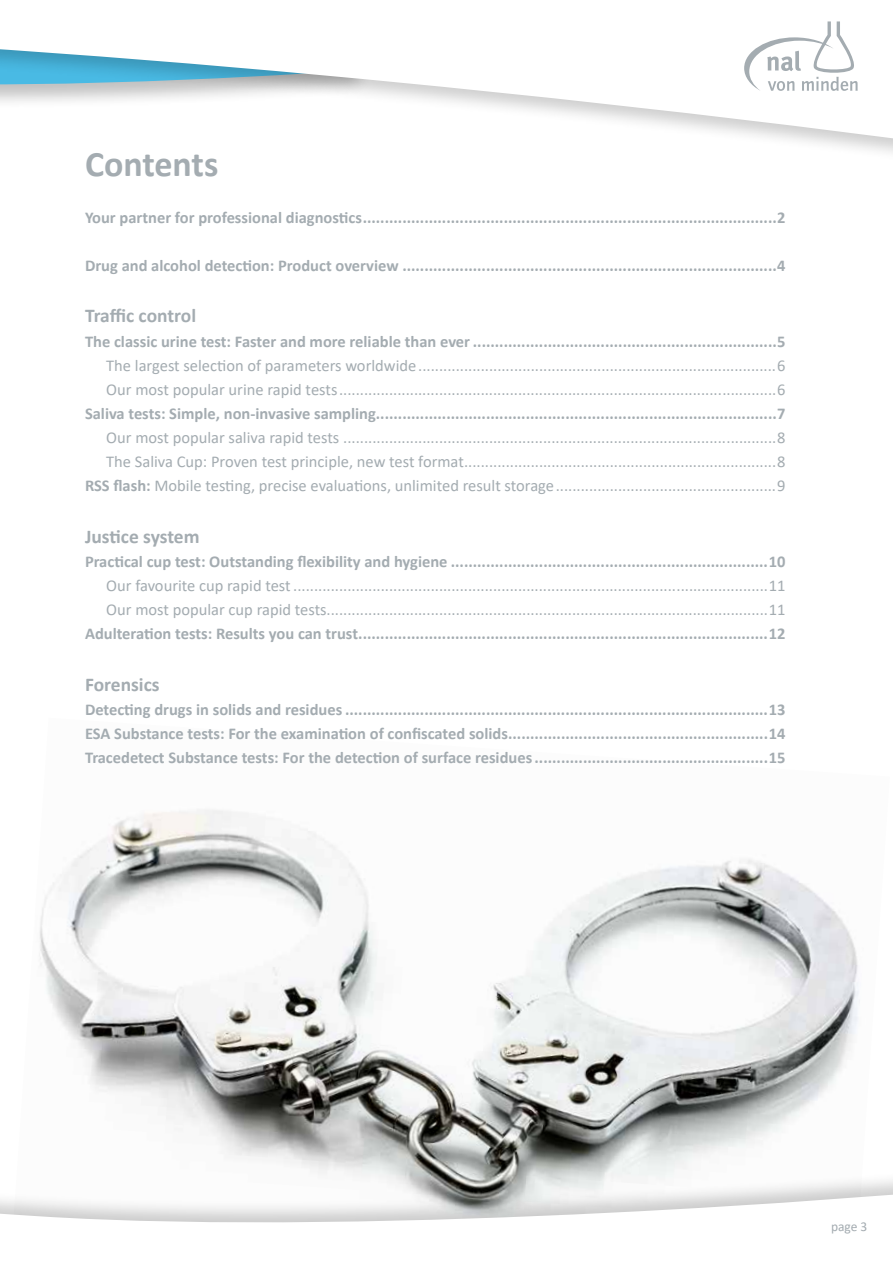
<style>
.page{position:relative;width:893px;height:1263px;background:#fff}
.page>*{position:absolute;margin:0;border:0;box-sizing:border-box;transform-origin:0 0}
.t1{font:700 36px "Calibri";color:#a4acb1}
.t2{font:700 19.5px "Calibri";color:#a4acb1}
.t3{font:700 16.5px/24px "Calibri";color:#a4acb1;text-align:justify}
.t4{font:16.5px/24px "Calibri";color:#a4acb1}
.t5{font:13.5px "Calibri";color:#a4acb1}
.s1{font-weight:700}
</style>
<div class="page">
<img style="left:39px;top:810px;width:821px;height:289px">
<svg style="left:0;top:49px;width:893px;height:92px"></svg>
<svg style="left:744px;top:21px;width:114px;height:70px"></svg>
<div style="left:0;top:1099px;width:893px;height:164px;background:#000;opacity:.2"></div>
<svg style="left:0;top:1122px;width:893px;height:141px"></svg>
<h1 class="t1" style="left:85px;top:138px;width:135px">Contents</h1>
<p class="t3" style="left:85px;top:205px;width:702px">Your partner for professional diagnostics..............................................................................................2</p>
<p class="t3" style="left:85px;top:253px;width:702px">Drug and alcohol detection: Product overview .....................................................................................4</p>
<p class="t2" style="left:85px;top:302px;width:113px">Traffic control</p>
<p class="t3" style="left:85px;top:329px;width:702px">The classic urine test: Faster and more reliable than ever .....................................................................5</p>
<p class="t4" style="left:106px;top:353px;width:681px">The largest selection of parameters worldwide......................................................................................6<br>Our most popular urine rapid tests.........................................................................................................6</p>
<p class="t3" style="left:85px;top:401px;width:702px">Saliva tests: Simple, non-invasive sampling...........................................................................................7</p>
<p class="t4" style="left:85px;top:425px;width:702px;text-align:right">Our most popular saliva rapid tests ........................................................................................................8<br>The Saliva Cup: Proven test principle, new test format...........................................................................8<br><span class="s1">RSS flash:</span> Mobile testing, precise evaluations, unlimited result storage.....................................................9</p>
<p class="t2" style="left:85px;top:522px;width:116px">Justice system</p>
<p class="t3" style="left:85px;top:549px;width:702px">Practical cup test: Outstanding flexibility and hygiene ........................................................................10</p>
<p class="t4" style="left:106px;top:573px;width:681px">Our favourite cup rapid test..................................................................................................................11<br>Our most popular cup rapid tests..........................................................................................................11</p>
<p class="t3" style="left:85px;top:621px;width:702px">Adulteration tests: Results you can trust.............................................................................................12</p>
<p class="t2" style="left:85px;top:670px;width:76px">Forensics</p>
<p class="t3" style="left:85px;top:697px;width:702px">Detecting drugs in solids and residues ................................................................................................13<br>ESA Substance tests: For the examination of confiscated solids...........................................................14<br>Tracedetect Substance tests: For the detection of surface residues.....................................................15</p>
<p class="t5" style="left:831px;top:1217px;width:38px">page 3</p>
</div>
